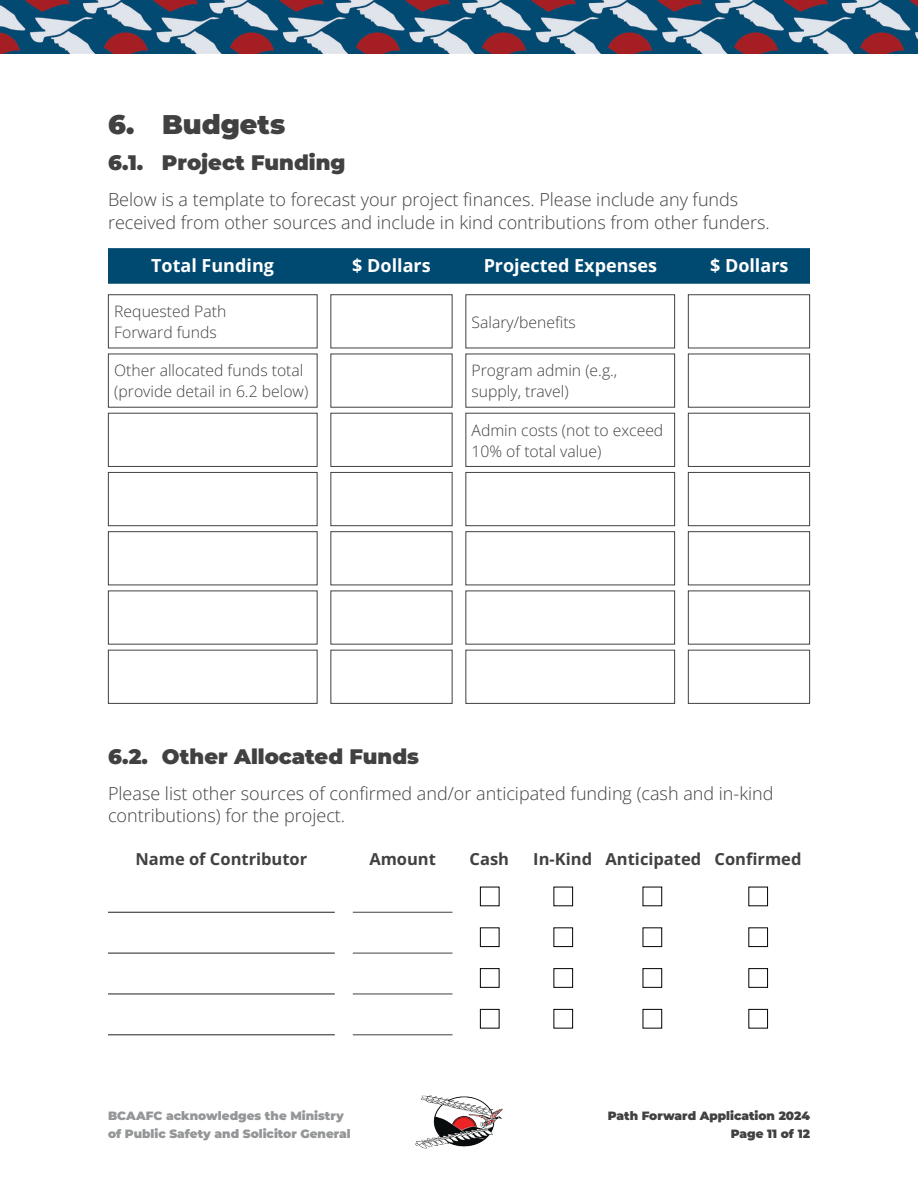
<style>
.page{position:relative;width:918px;height:1188px;background:#fff}
.page>*{position:absolute;margin:0;border:0;box-sizing:border-box;transform-origin:0 0}
.t1{font:900 27px "Montserrat";color:#414142}
.t2{font:900 21px "Montserrat";color:#414142}
.t3{font:18px/22.5px "Open Sans";color:#414142}
.t4{font:700 18px "Open Sans";color:#fff}
.t5{font:700 16.5px "Open Sans";color:#414142}
.t6{font:15.75px/21px "Open Sans";color:#414142}
.t7{font:900 12px/18px "Montserrat";color:#949698}
.t8{font:900 12px/18px "Montserrat";color:#414142;text-align:right}
</style>
<div class="page">
<img style="left:0;top:0;width:918px;height:54px">
<img style="left:415px;top:1095px;width:88px;height:54px">
<div style="left:108px;top:248px;width:702px;height:36px;background:#004971"></div>
<hr style="left:108px;top:912px;width:227px;height:1px;background:#231f20">
<hr style="left:108px;top:953px;width:227px;height:1px;background:#231f20">
<hr style="left:108px;top:994px;width:227px;height:1px;background:#231f20">
<hr style="left:108px;top:1034px;width:227px;height:1px;background:#231f20">
<hr style="left:353px;top:912px;width:100px;height:1px;background:#414142">
<hr style="left:353px;top:953px;width:100px;height:1px;background:#414142">
<hr style="left:353px;top:994px;width:100px;height:1px;background:#414142">
<hr style="left:353px;top:1034px;width:100px;height:1px;background:#414142">
<div style="left:108px;top:294px;width:210px;height:54px;border:1px solid #414142"></div>
<div style="left:330px;top:294px;width:123px;height:54px;border:1px solid #414142"></div>
<div style="left:108px;top:354px;width:210px;height:54px;border:1px solid #414142"></div>
<div style="left:330px;top:354px;width:123px;height:54px;border:1px solid #414142"></div>
<div style="left:108px;top:413px;width:210px;height:54px;border:1px solid #414142"></div>
<div style="left:330px;top:413px;width:123px;height:54px;border:1px solid #414142"></div>
<div style="left:108px;top:472px;width:210px;height:54px;border:1px solid #414142"></div>
<div style="left:330px;top:472px;width:123px;height:54px;border:1px solid #414142"></div>
<div style="left:108px;top:531px;width:210px;height:54px;border:1px solid #414142"></div>
<div style="left:330px;top:531px;width:123px;height:54px;border:1px solid #414142"></div>
<div style="left:108px;top:650px;width:210px;height:54px;border:1px solid #414142"></div>
<div style="left:330px;top:650px;width:123px;height:54px;border:1px solid #414142"></div>
<div style="left:465px;top:294px;width:210px;height:54px;border:1px solid #414142"></div>
<div style="left:688px;top:294px;width:122px;height:54px;border:1px solid #414142"></div>
<div style="left:465px;top:354px;width:210px;height:54px;border:1px solid #414142"></div>
<div style="left:688px;top:354px;width:122px;height:54px;border:1px solid #414142"></div>
<div style="left:465px;top:413px;width:210px;height:54px;border:1px solid #414142"></div>
<div style="left:688px;top:413px;width:122px;height:54px;border:1px solid #414142"></div>
<div style="left:465px;top:472px;width:210px;height:54px;border:1px solid #414142"></div>
<div style="left:688px;top:472px;width:122px;height:54px;border:1px solid #414142"></div>
<div style="left:465px;top:531px;width:210px;height:54px;border:1px solid #414142"></div>
<div style="left:688px;top:531px;width:122px;height:54px;border:1px solid #414142"></div>
<div style="left:688px;top:591px;width:122px;height:54px;border:1px solid #414142"></div>
<div style="left:465px;top:650px;width:210px;height:54px;border:1px solid #414142"></div>
<div style="left:688px;top:650px;width:122px;height:54px;border:1px solid #414142"></div>
<div style="left:480px;top:927px;width:20px;height:20px;background:#fff;border:1px solid #020304"></div>
<div style="left:480px;top:968px;width:20px;height:20px;background:#fff;border:1px solid #020304"></div>
<div style="left:480px;top:1009px;width:20px;height:20px;background:#fff;border:1px solid #020304"></div>
<div style="left:554px;top:887px;width:19px;height:19px;background:#fff;border:1px solid #020304"></div>
<div style="left:554px;top:927px;width:19px;height:20px;background:#fff;border:1px solid #020304"></div>
<div style="left:554px;top:968px;width:19px;height:20px;background:#fff;border:1px solid #020304"></div>
<div style="left:554px;top:1009px;width:19px;height:20px;background:#fff;border:1px solid #020304"></div>
<div style="left:643px;top:887px;width:19px;height:19px;background:#fff;border:1px solid #020304"></div>
<div style="left:643px;top:927px;width:19px;height:20px;background:#fff;border:1px solid #020304"></div>
<div style="left:643px;top:968px;width:19px;height:20px;background:#fff;border:1px solid #020304"></div>
<div style="left:643px;top:1009px;width:19px;height:20px;background:#fff;border:1px solid #020304"></div>
<div style="left:748px;top:927px;width:20px;height:20px;background:#fff;border:1px solid #020304"></div>
<div style="left:748px;top:968px;width:20px;height:20px;background:#fff;border:1px solid #020304"></div>
<div style="left:748px;top:1009px;width:20px;height:20px;background:#fff;border:1px solid #020304"></div>
<h1 class="t1" style="left:108px;top:108px;width:179px">6. Budgets</h1>
<p class="t2" style="left:108px;top:150px;width:239px">6.1. Project Funding</p>
<p class="t3" style="left:108px;top:188px;width:663px">Below is a template to forecast your project finances. Please include any funds received from other sources and include in kind contributions from other funders.</p>
<p class="t4" style="left:151px;top:253px;width:124px">Total Funding</p>
<p class="t4" style="left:352px;top:253px;width:80px">$ Dollars</p>
<p class="t4" style="left:484px;top:253px;width:175px">Projected Expenses</p>
<p class="t4" style="left:710px;top:253px;width:80px">$ Dollars</p>
<p class="t6" style="left:114px;top:301px;width:114px">Requested Path<br>Forward funds</p>
<p class="t6" style="left:472px;top:311px;width:106px">Salary/benefits</p>
<p class="t6" style="left:114px;top:359px;width:196px">Other allocated funds total (provide detail in 6.2 below)</p>
<p class="t6" style="left:472px;top:359px;width:147px">Program admin (e.g., supply, travel)</p>
<p class="t6" style="left:472px;top:419px;width:193px">Admin costs (not to exceed<br>10% of total value)</p>
<p class="t2" style="left:108px;top:743px;width:313px">6.2. Other Allocated Funds</p>
<p class="t3" style="left:108px;top:782px;width:667px">Please list other sources of confirmed and/or anticipated funding (cash and in-kind contributions) for the project.</p>
<p class="t5" style="left:135px;top:848px;width:173px">Name of Contributor</p>
<p class="t5" style="left:369px;top:848px;width:68px">Amount</p>
<p class="t5" style="left:470px;top:848px;width:41px">Cash</p>
<p class="t5" style="left:533px;top:848px;width:270px">In-Kind Anticipated Confirmed</p>
<p class="t7" style="left:108px;top:1107px;width:244px">BCAAFC acknowledges the Ministry of Public Safety and Solicitor General</p>
<p class="t8" style="left:608px;top:1107px;width:204px">Path Forward Application 2024<br>Page 11 of 12</p>
</div>
